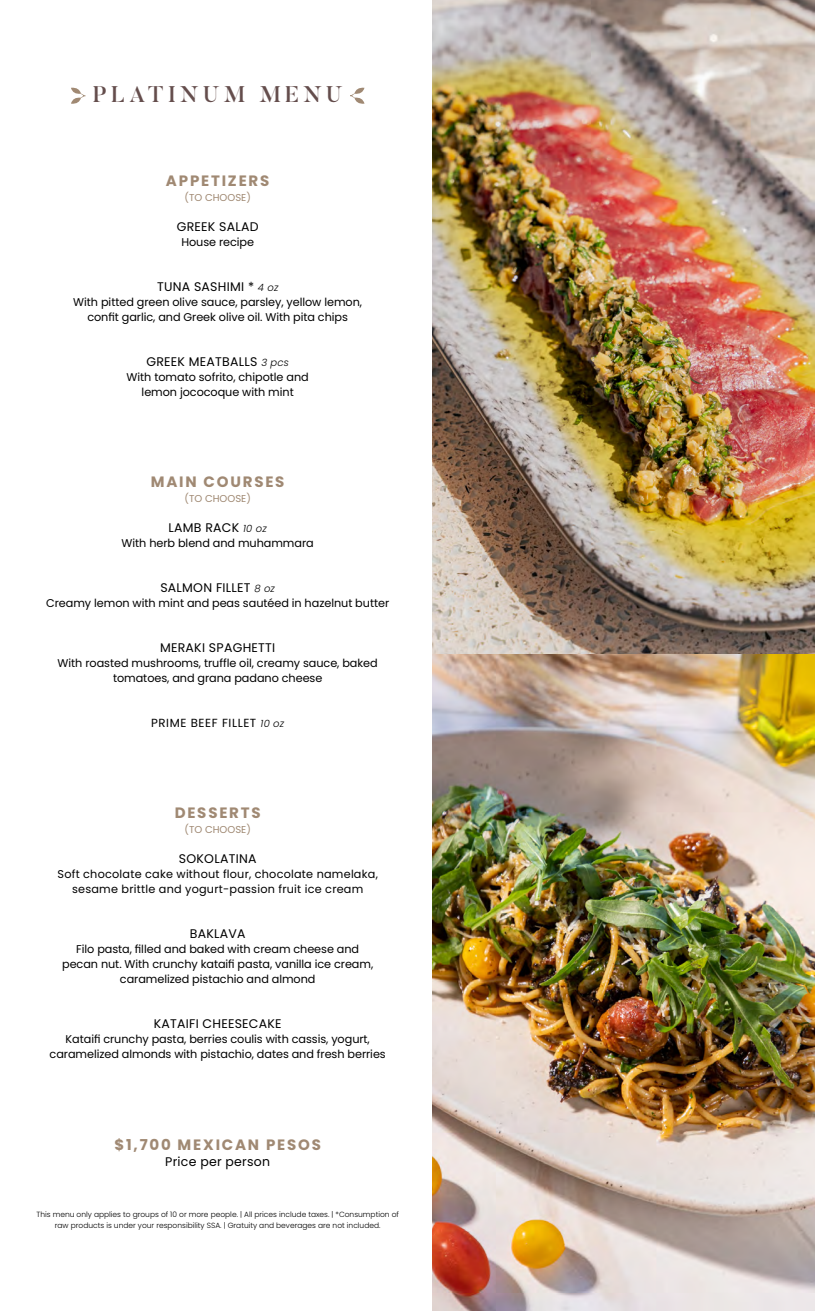
<style>
.page{position:relative;width:815px;height:1312px;background:#fff}
.page>*{position:absolute;margin:0;border:0;box-sizing:border-box;transform-origin:0 0}
.t1{font:500 22.5px "Butler";letter-spacing:.19em;color:#644d4c}
.t2{font:700 15px "Poppins";letter-spacing:.12em;color:#a08973}
.t3{font:12.5px "Poppins";letter-spacing:.02em;color:#000}
.t4{font:11.75px "Poppins";letter-spacing:.05em;color:#000}
.t5{font:11.25px/15px "Poppins";letter-spacing:-.005em;color:#000;text-align:center}
.t6{font:11.25px/15px "Poppins";letter-spacing:.02em;color:#000;text-align:center}
.t7{font:10px "Poppins";color:#a08973}
.t8{font:300 7.5px/11.2px "Poppins";color:#000;text-align:center}
.s1{font-weight:300;font-style:italic;font-size:10px}
</style>
<div class="page">
<img style="left:432px;top:0;width:383px;height:1310px">
<svg style="left:71px;top:87px;width:14px;height:17px"></svg>
<svg style="left:350px;top:87px;width:15px;height:17px"></svg>
<h1 class="t1" style="left:93px;top:80px;width:252px">PLATINUM MENU</h1>
<h2 class="t2" style="left:166px;top:171px;width:105px">APPETIZERS</h2>
<p class="t7" style="left:185px;top:191px;width:68px">(TO CHOOSE)</p>
<p class="t3" style="left:177px;top:219px;width:83px">GREEK SALAD</p>
<p class="t5" style="left:181px;top:234px;width:74px">House recipe</p>
<p class="t3" style="left:157px;top:279px;width:123px">TUNA SASHIMI * <span class="s1">4 oz</span></p>
<p class="t5" style="left:73px;top:294px;width:290px">With pitted green olive sauce, parsley, yellow lemon, confit garlic, and Greek olive oil. With pita chips</p>
<p class="t3" style="left:146px;top:354px;width:144px">GREEK MEATBALLS <span class="s1">3 pcs</span></p>
<p class="t5" style="left:127px;top:369px;width:184px">With tomato sofrito, chipotle and lemon jococoque with mint</p>
<h2 class="t2" style="left:151px;top:472px;width:135px">MAIN COURSES</h2>
<p class="t7" style="left:185px;top:492px;width:68px">(TO CHOOSE)</p>
<p class="t3" style="left:169px;top:520px;width:100px">LAMB RACK <span class="s1">10 oz</span></p>
<p class="t5" style="left:122px;top:535px;width:194px">With herb blend and muhammara</p>
<p class="t3" style="left:160px;top:580px;width:116px">SALMON FILLET <span class="s1">8 oz</span></p>
<p class="t5" style="left:46px;top:595px;width:344px">Creamy lemon with mint and peas sautéed in hazelnut butter</p>
<p class="t3" style="left:160px;top:640px;width:117px">MERAKI SPAGHETTI</p>
<p class="t5" style="left:58px;top:655px;width:322px">With roasted mushrooms, truffle oil, creamy sauce, baked tomatoes, and grana padano cheese</p>
<p class="t4" style="left:151px;top:715px;width:135px">PRIME BEEF FILLET <span class="s1">10 oz</span></p>
<h2 class="t2" style="left:175px;top:803px;width:88px">DESSERTS</h2>
<p class="t7" style="left:185px;top:823px;width:68px">(TO CHOOSE)</p>
<p class="t3" style="left:179px;top:851px;width:79px">SOKOLATINA</p>
<p class="t6" style="left:58px;top:866px;width:322px">Soft chocolate cake without flour, chocolate namelaka, sesame brittle and yogurt-passion fruit ice cream</p>
<p class="t3" style="left:190px;top:926px;width:57px">BAKLAVA</p>
<p class="t5" style="left:62px;top:941px;width:313px">Filo pasta, filled and baked with cream cheese and pecan nut. With crunchy kataifi pasta, vanilla ice cream, caramelized pistachio and almond</p>
<p class="t3" style="left:154px;top:1016px;width:129px">KATAIFI CHEESECAKE</p>
<p class="t5" style="left:50px;top:1031px;width:338px">Kataifi crunchy pasta, berries coulis with cassis, yogurt, caramelized almonds with pistachio, dates and fresh berries</p>
<h2 class="t2" style="left:114px;top:1135px;width:208px">$1,700 MEXICAN PESOS</h2>
<p class="t3" style="left:165px;top:1154px;width:106px">Price per person</p>
<p class="t8" style="left:36px;top:1208px;width:364px">This menu only applies to groups of 10 or more people. | All prices include taxes. | *Consumption of raw products is under your responsibility SSA. | Gratuity and beverages are not included.</p>
</div>
